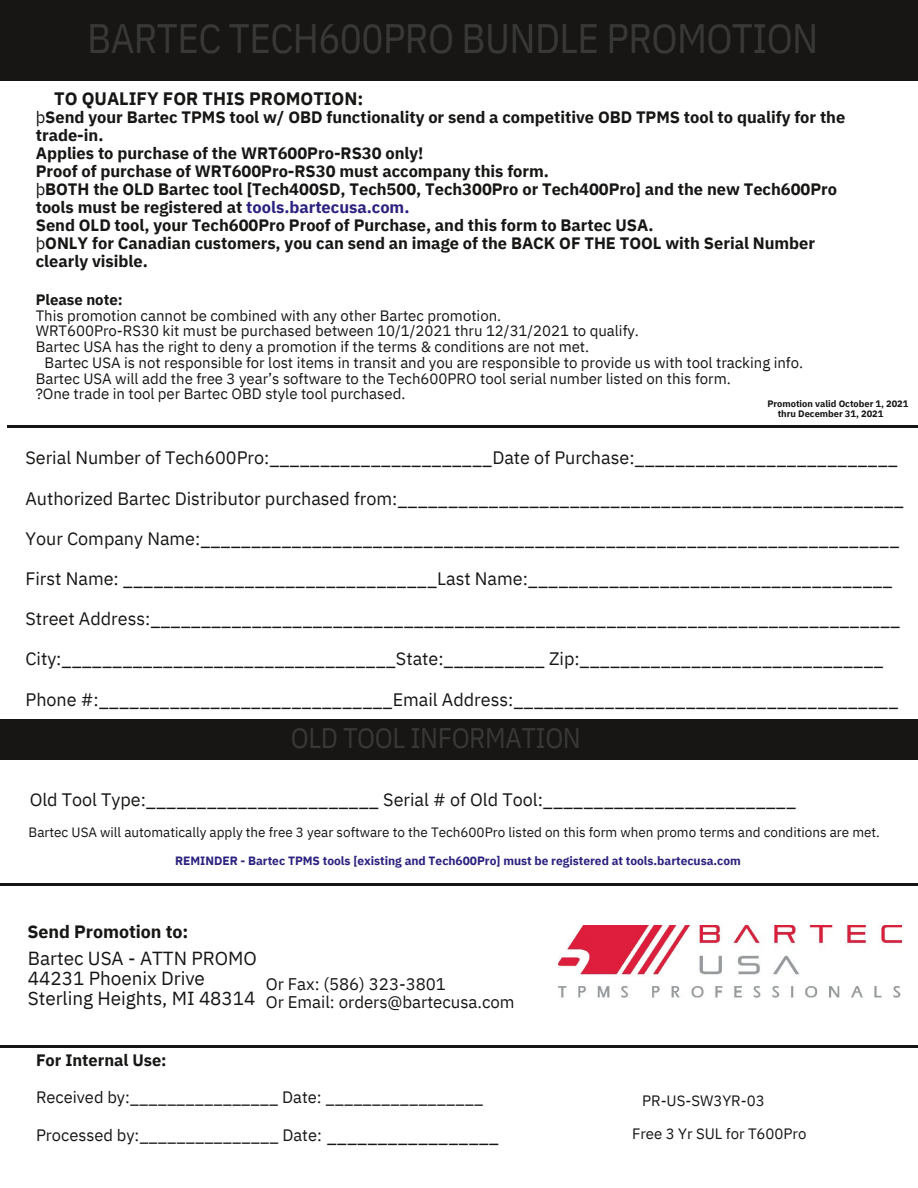
<style>
.page{position:relative;width:918px;height:1188px;background:#fff}
.page>*{position:absolute;margin:0;border:0;box-sizing:border-box;transform-origin:0 0}
.t1{font:41.1px "IBM Plex Sans Cond";letter-spacing:-.015em;color:#383837}
.t2{font:28.2px "IBM Plex Sans Cond";letter-spacing:-.015em;color:#383837}
.t3{font:18.9px/20.2px "IBM Plex Sans";color:#171615}
.t4{font:18px "IBM Plex Sans";color:#171615}
.t5{font:700 18px "IBM Plex Sans";color:#171615}
.t6{font:700 17.85px "IBM Plex Sans";color:#171615}
.t7{font:16.8px "IBM Plex Sans";color:#171615}
.t8{font:700 16.5px "IBM Plex Sans";color:#171615}
.t9{font:16.5px "IBM Plex Sans";color:#171615}
.t10{font:15px "IBM Plex Sans";color:#171615}
.t11{font:700 15px "IBM Plex Sans";color:#171615}
.t12{font:13.5px "IBM Plex Sans";color:#171615}
.t13{font:700 12px "IBM Plex Sans";color:#2b227f}
.t14{font:700 9.3px/10.2px "IBM Plex Sans";color:#171615}
.s1{font-weight:400}
.s2{color:#2b227f}
.s3{font-size:18px}
</style>
<div class="page">
<div style="left:0;top:0;width:918px;height:81px;background:#171615"></div>
<div style="left:0;top:719px;width:918px;height:40px;background:#171615"></div>
<hr style="left:0;top:883px;width:918px;height:3px;background:#171615">
<hr style="left:0;top:1045px;width:918px;height:3px;background:#171615">
<hr style="left:7px;top:425px;width:911px;height:3px;background:#171615">
<img style="left:559px;top:926px;width:342px;height:72px">
<p class="t1" style="left:87px;top:11px;width:733px">BARTEC TECH600PRO BUNDLE PROMOTION</p>
<p class="t5" style="left:54px;top:87px;width:311px">TO QUALIFY FOR THIS PROMOTION:</p>
<p class="t8" style="left:36px;top:106px;width:811px"><span class="s1">þ</span>Send your Bartec TPMS tool w/ OBD functionality or send a competitive OBD TPMS tool to qualify for the</p>
<p class="t8" style="left:36px;top:124px;width:69px">trade-in.</p>
<p class="t8" style="left:36px;top:142px;width:389px">Applies to purchase of the WRT600Pro-RS30 only!</p>
<p class="t8" style="left:36px;top:160px;width:515px">Proof of purchase of WRT600Pro-RS30 must accompany this form.</p>
<p class="t8" style="left:36px;top:178px;width:803px"><span class="s1">þ</span>BOTH the OLD Bartec tool [Tech400SD, Tech500, Tech300Pro or Tech400Pro] and the new Tech600Pro</p>
<p class="t8" style="left:36px;top:196px;width:375px">tools must be registered at <span class="s2">tools.bartecusa.com.</span></p>
<p class="t8" style="left:36px;top:214px;width:619px">Send OLD tool, your Tech600Pro Proof of Purchase, and this form to Bartec USA.</p>
<p class="t8" style="left:36px;top:232px;width:781px"><span class="s1">þ</span>ONLY for Canadian customers, you can send an image of the BACK OF THE TOOL with Serial Number</p>
<p class="t8" style="left:36px;top:250px;width:114px">clearly visible.</p>
<p class="t11" style="left:36px;top:290px;width:89px">Please note:</p>
<p class="t10" style="left:36px;top:305px;width:467px">This promotion cannot be combined with any other Bartec promotion.</p>
<p class="t10" style="left:36px;top:321px;width:605px">WRT600Pro-RS30 kit must be purchased between 10/1/2021 thru 12/31/2021 to qualify.</p>
<p class="t10" style="left:36px;top:337px;width:555px">Bartec USA has the right to deny a promotion if the terms &amp; conditions are not met.</p>
<p class="t10" style="left:45px;top:353px;width:760px">Bartec USA is not responsible for lost items in transit and you are responsible to provide us with tool tracking info.</p>
<p class="t10" style="left:36px;top:368px;width:697px">Bartec USA will add the free 3 year’s software to the Tech600PRO tool serial number listed on this form.</p>
<p class="t10" style="left:36px;top:384px;width:371px">?One trade in tool per Bartec OBD style tool purchased.</p>
<p class="t14" style="left:778px;top:399px;width:132px;text-indent:-10px">Promotion valid October 1, 2021 thru December 31, 2021</p>
<p class="t4" style="left:25px;top:446px;width:874px">Serial Number of Tech600Pro:______________________Date of Purchase:__________________________</p>
<p class="t4" style="left:25px;top:486px;width:880px">Authorized Bartec Distributor purchased from:__________________________________________________</p>
<p class="t4" style="left:25px;top:526px;width:876px">Your Company Name:_____________________________________________________________________</p>
<p class="t4" style="left:25px;top:567px;width:869px">First Name: _______________________________Last Name:____________________________________</p>
<p class="t4" style="left:25px;top:607px;width:876px">Street Address:__________________________________________________________________________</p>
<p class="t4" style="left:25px;top:647px;width:860px">City:_________________________________State:__________ Zip:______________________________</p>
<p class="t4" style="left:25px;top:687px;width:875px">Phone #:_____________________________Email Address:______________________________________</p>
<p class="t2" style="left:291px;top:719px;width:292px">OLD TOOL INFORMATION</p>
<p class="t4" style="left:30px;top:788px;width:768px">Old Tool Type:_______________________ Serial # of Old Tool:_________________________</p>
<p class="t12" style="left:29px;top:823px;width:853px">Bartec USA will automatically apply the free 3 year software to the Tech600Pro listed on this form when promo terms and conditions are met.</p>
<p class="t13" style="left:175px;top:852px;width:567px">REMINDER - Bartec TPMS tools [existing and Tech600Pro] must be registered at tools.bartecusa.com</p>
<p class="t6" style="left:28px;top:920px;width:162px">Send Promotion to:</p>
<p class="t3" style="left:28px;top:947px;width:231px">Bartec USA - ATTN PROMO<br>44231 Phoenix Drive</p>
<p class="t3" style="left:28px;top:988px;width:229px">Sterling Heights, MI 48314</p>
<p class="t7" style="left:266px;top:973px;width:182px">Or Fax: (586) 323-3801</p>
<p class="t7" style="left:266px;top:991px;width:250px">Or Email: orders@bartecusa.com</p>
<p class="t8" style="left:36px;top:1049px;width:132px">For Internal Use:</p>
<p class="t9" style="left:36px;top:1086px;width:449px">Received by:________________ Date: _________________</p>
<p class="t9" style="left:36px;top:1124px;width:465px">Processed by:_______________ Date: <span class="s3">_________________</span></p>
<p class="t10" style="left:642px;top:1091px;width:124px">PR-US-SW3YR-03</p>
<p class="t10" style="left:632px;top:1124px;width:176px">Free 3 Yr SUL for T600Pro</p>
</div>
